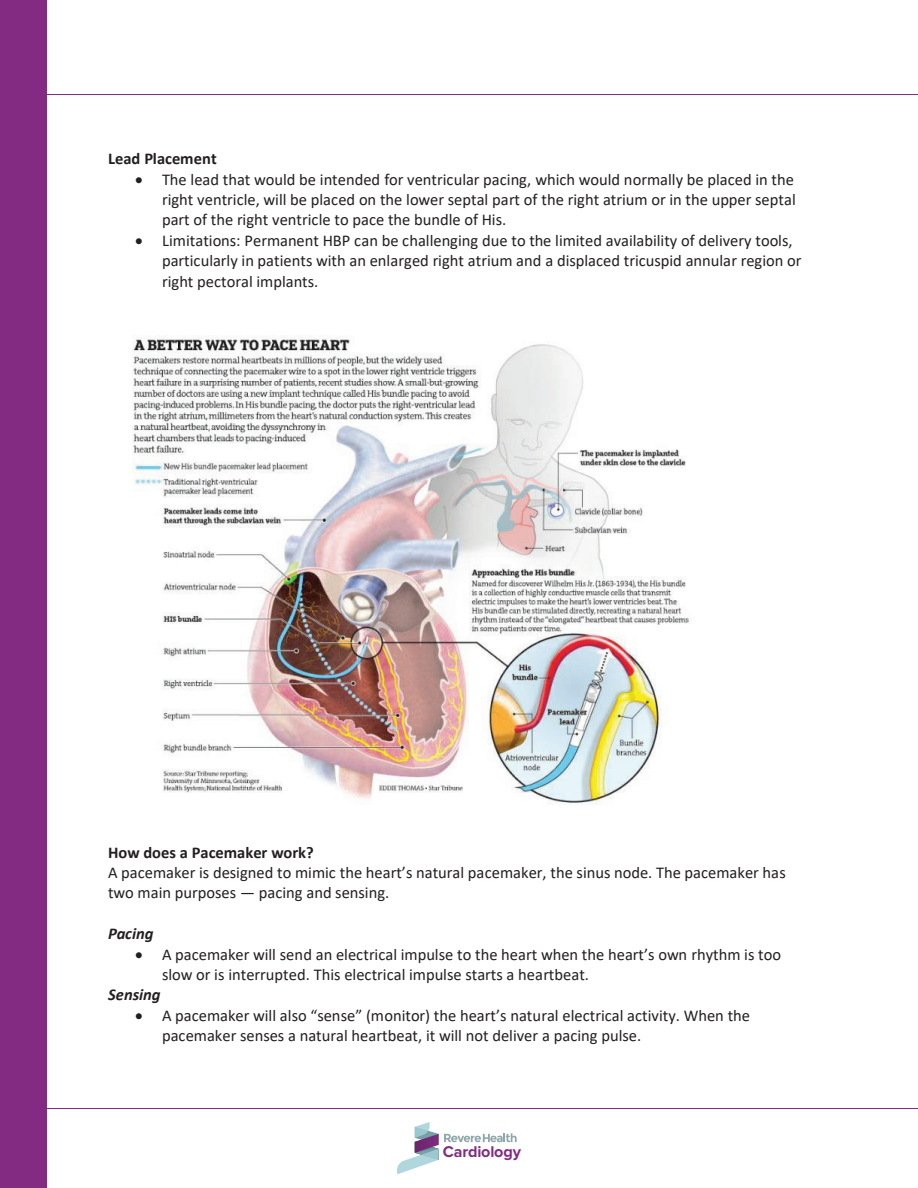
<style>
.page{position:relative;width:918px;height:1188px;background:#fff}
.page>*{position:absolute;margin:0;border:0;box-sizing:border-box;transform-origin:0 0}
.t1{font:16.5px/20.2px "Calibri";color:#231f20}
.t2{font:700 16.5px "Calibri";letter-spacing:.005em;color:#231f20}
.t3{font:italic 700 16.5px "Calibri";letter-spacing:-.005em;color:#231f20}
.t4{font:700 16.2px "Proxima Nova";letter-spacing:-.01em;color:#822c81}
</style>
<div class="page">
<img style="left:132px;top:336px;width:560px;height:469px">
<div style="left:0;top:0;width:46px;height:1188px;background:#832a83"></div>
<hr style="left:21px;top:94px;width:897px;height:1px;background:#832a83">
<hr style="left:21px;top:1108px;width:897px;height:1px;background:#832a83">
<svg style="left:397px;top:1122px;width:120px;height:52px"></svg>
<p class="t2" style="left:108px;top:147px;width:110px">Lead Placement</p>
<p class="t1" style="left:162px;top:169px;width:635px;text-align:justify;text-indent:-27px">• The lead that would be intended for ventricular pacing, which would normally be placed in the right ventricle, will be placed on the lower septal part of the right atrium or in the upper septal part of the right ventricle to pace the bundle of His.</p>
<p class="t1" style="left:162px;top:231px;width:641px;text-indent:-27px">• Limitations: Permanent HBP can be challenging due to the limited availability of delivery tools, particularly in patients with an enlarged right atrium and a displaced tricuspid annular region or right pectoral implants.</p>
<p class="t2" style="left:108px;top:841px;width:207px">How does a Pacemaker work?</p>
<p class="t1" style="left:108px;top:862px;width:679px">A pacemaker is designed to mimic the heart’s natural pacemaker, the sinus node. The pacemaker has two main purposes — pacing and sensing.</p>
<p class="t3" style="left:108px;top:921px;width:47px">Pacing</p>
<p class="t1" style="left:162px;top:944px;width:620px;text-indent:-27px">• A pacemaker will send an electrical impulse to the heart when the heart’s own rhythm is too slow or is interrupted. This electrical impulse starts a heartbeat.</p>
<p class="t3" style="left:108px;top:983px;width:54px">Sensing</p>
<p class="t1" style="left:162px;top:1005px;width:590px;text-indent:-27px">• A pacemaker will also “sense” (monitor) the heart’s natural electrical activity. When the pacemaker senses a natural heartbeat, it will not deliver a pacing pulse.</p>
<p class="t4" style="left:443px;top:1142px;width:80px">Cardiology</p>
</div>
